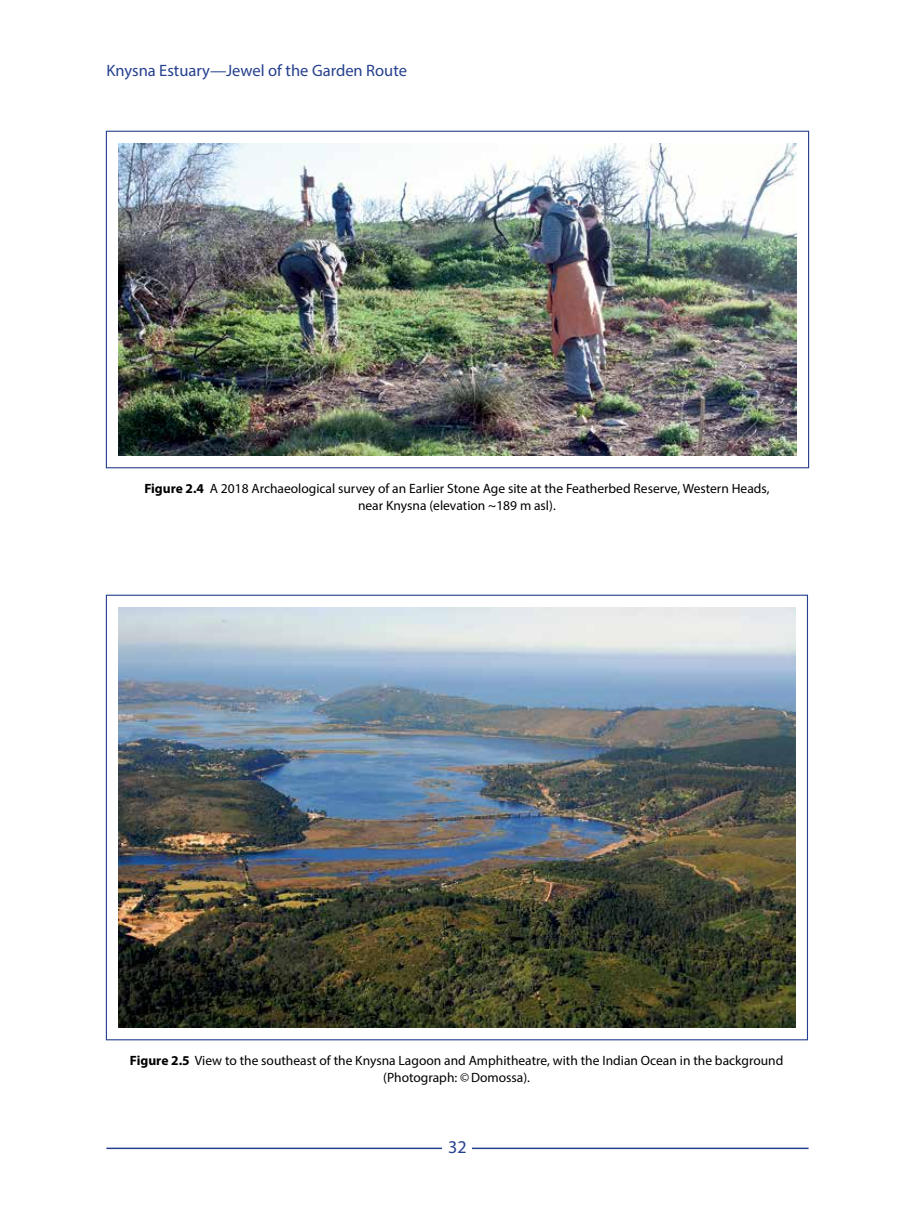
<style>
.page{position:relative;width:915px;height:1212px;background:#fff}
.page>*{position:absolute;margin:0;border:0;box-sizing:border-box;transform-origin:0 0}
.t1{font:18px "Myriad Pro";color:#25408f}
.t2{font:16.5px "Myriad Pro";color:#25408f}
.t3{font:13.5px/16.2px "Myriad Pro";color:#000;text-align:center}
.s1{font-weight:700}
</style>
<div class="page">
<hr style="left:106px;top:1147px;width:702px;height:2px;background:#25408f">
<div style="left:442px;top:1140px;width:30px;height:14px;background:#fff"></div>
<img style="left:118px;top:143px;width:678px;height:312px">
<img style="left:118px;top:608px;width:677px;height:420px">
<p class="t2" style="left:106px;top:60px;width:302px">Knysna Estuary—Jewel of the Garden Route</p>
<p class="t3" style="left:144px;top:481px;width:626px"><span class="s1">Figure 2.4</span> A 2018 Archaeological survey of an Earlier Stone Age site at the Featherbed Reserve, Western Heads, near Knysna (elevation ~189 m asl).</p>
<p class="t3" style="left:130px;top:1052px;width:654px"><span class="s1">Figure 2.5</span> View to the southeast of the Knysna Lagoon and Amphitheatre, with the Indian Ocean in the background (Photograph: ©Domossa).</p>
<h1 class="t1" style="left:448px;top:1136px;width:20px">32</h1>
</div>
